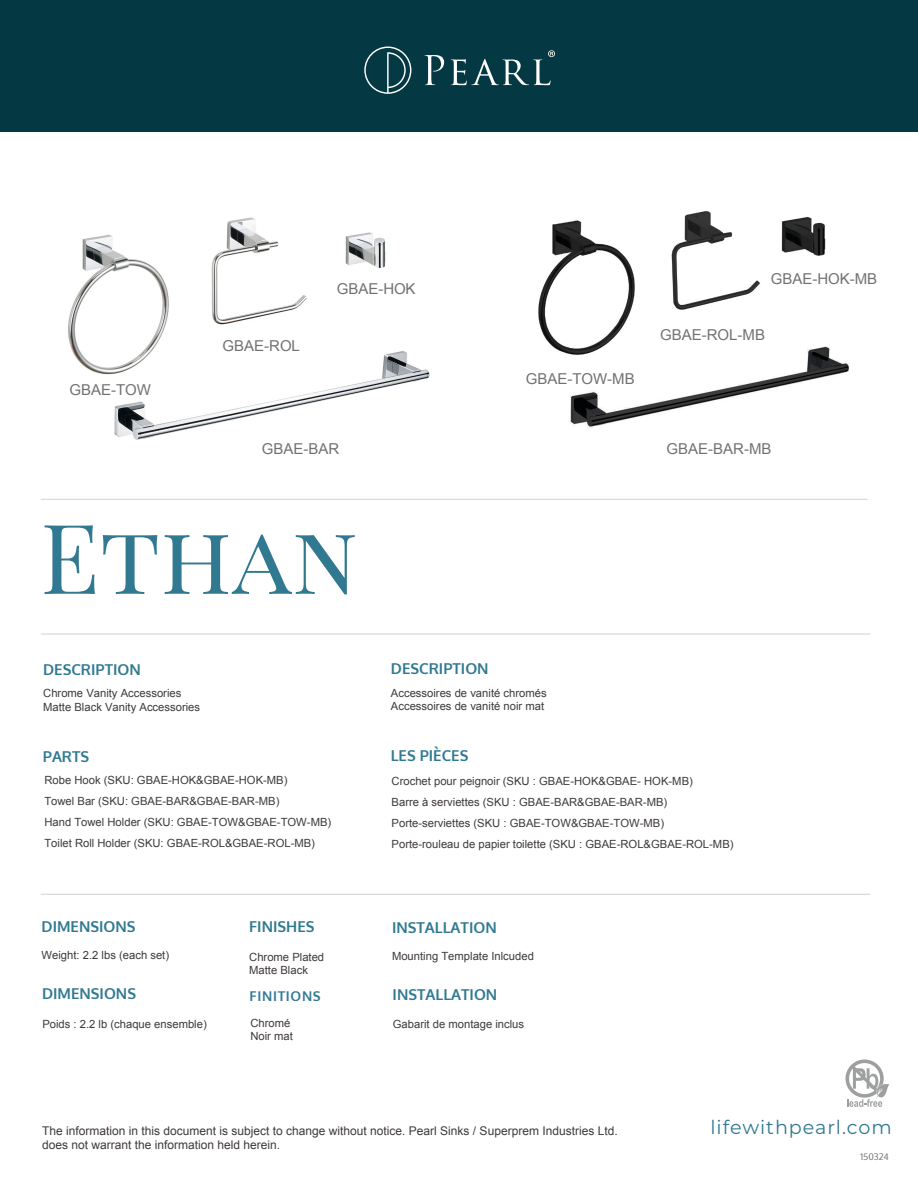
<style>
.page{position:relative;width:918px;height:1188px;background:#fff}
.page>*{position:absolute;margin:0;border:0;box-sizing:border-box;transform-origin:0 0}
.t1{font:96.9px "Playfair Display SC";color:#307991}
.t2{font:19.2px "Montserrat";letter-spacing:.05em;color:#307991}
.t3{font:700 15px "Oxygen";color:#307991}
.t4{font:15px "Arial";color:#727171}
.t5{font:700 13.5px "Oxygen";letter-spacing:.05em;color:#317993}
.t6{font:12px/14.4px "Arial";color:#3e3a39}
.t7{font:11.25px/21px "Arial";color:#3e3a39}
.t8{font:9px "Oxygen";color:#717071}
</style>
<div class="page">
<img style="left:68px;top:217px;width:362px;height:223px">
<svg style="left:846px;top:1059px;width:43px;height:48px"></svg>
<div style="left:0;top:0;width:918px;height:132px;background:#043842"></div>
<svg style="left:364px;top:47px;width:191px;height:47px"></svg>
<img style="left:671px;top:211px;width:89px;height:99px">
<img style="left:569px;top:346px;width:280px;height:82px">
<img style="left:781px;top:216px;width:45px;height:40px">
<img style="left:538px;top:220px;width:99px;height:136px">
<hr style="left:41px;top:499px;width:826px;height:1px;background:#d1d1d2">
<hr style="left:41px;top:634px;width:829px;height:1px;background:#d1d1d2">
<hr style="left:41px;top:894px;width:829px;height:1px;background:#d1d1d2">
<h3 class="t4" style="left:69px;top:380px;width:83px">GBAE-TOW</h3>
<h3 class="t4" style="left:223px;top:336px;width:79px">GBAE-ROL</h3>
<h3 class="t4" style="left:337px;top:279px;width:80px">GBAE-HOK</h3>
<h3 class="t4" style="left:262px;top:439px;width:79px">GBAE-BAR</h3>
<h1 class="t1" style="left:40px;top:482px;width:319px">Ethan</h1>
<h3 class="t4" style="left:526px;top:369px;width:111px">GBAE-TOW-MB</h3>
<h3 class="t4" style="left:771px;top:268px;width:108px">GBAE-HOK-MB</h3>
<h3 class="t4" style="left:660px;top:325px;width:106px">GBAE-ROL-MB</h3>
<h3 class="t4" style="left:666px;top:439px;width:107px">GBAE-BAR-MB</h3>
<h3 class="t3" style="left:43px;top:660px;width:99px">DESCRIPTION</h3>
<p class="t7" style="left:43px;top:687px;width:158px;line-height:13.5px">Chrome Vanity Accessories<br>Matte Black Vanity Accessories</p>
<h3 class="t3" style="left:43px;top:747px;width:48px">PARTS</h3>
<p class="t7" style="left:44px;top:770px;width:288px">Robe Hook (SKU: GBAE-HOK&amp;GBAE-HOK-MB)<br>Towel Bar (SKU: GBAE-BAR&amp;GBAE-BAR-MB)<br>Hand Towel Holder (SKU: GBAE-TOW&amp;GBAE-TOW-MB)<br>Toilet Roll Holder (SKU: GBAE-ROL&amp;GBAE-ROL-MB)</p>
<h3 class="t3" style="left:42px;top:918px;width:95px">DIMENSIONS</h3>
<p class="t7" style="left:42px;top:945px;width:129px">Weight: 2.2 lbs (each set)</p>
<h3 class="t3" style="left:42px;top:985px;width:95px">DIMENSIONS</h3>
<p class="t7" style="left:42px;top:1013px;width:166px">Poids : 2.2 lb (chaque ensemble)</p>
<h3 class="t3" style="left:249px;top:917px;width:67px">FINISHES</h3>
<p class="t7" style="left:249px;top:950px;width:77px;line-height:13.5px">Chrome Plated<br>Matte Black</p>
<p class="t5" style="left:250px;top:987px;width:73px">FINITIONS</p>
<p class="t7" style="left:250px;top:1016px;width:44px;line-height:13.5px">Chromé<br>Noir mat</p>
<h3 class="t3" style="left:391px;top:659px;width:99px">DESCRIPTION</h3>
<p class="t7" style="left:391px;top:686px;width:157px;line-height:13.5px">Accessoires de vanité chromés<br>Accessoires de vanité noir mat</p>
<h3 class="t3" style="left:391px;top:746px;width:79px">LES PIÈCES</h3>
<p class="t7" style="left:392px;top:770px;width:343px">Crochet pour peignoir (SKU : GBAE-HOK&amp;GBAE- HOK-MB)<br>Barre à serviettes (SKU : GBAE-BAR&amp;GBAE-BAR-MB)<br>Porte-serviettes (SKU : GBAE-TOW&amp;GBAE-TOW-MB)<br>Porte-rouleau de papier toilette (SKU : GBAE-ROL&amp;GBAE-ROL-MB)</p>
<h3 class="t3" style="left:392px;top:918px;width:106px">INSTALLATION</h3>
<p class="t7" style="left:392px;top:946px;width:143px">Mounting Template Inlcuded</p>
<h3 class="t3" style="left:393px;top:985px;width:106px">INSTALLATION</h3>
<p class="t7" style="left:393px;top:1014px;width:133px">Gabarit de montage inclus</p>
<p class="t6" style="left:42px;top:1124px;width:577px">The information in this document is subject to change without notice. Pearl Sinks / Superprem Industries Ltd. does not warrant the information held herein.</p>
<h2 class="t2" style="left:711px;top:1114px;width:183px">lifewithpearl.com</h2>
<p class="t8" style="left:860px;top:1150px;width:30px">150324</p>
</div>
